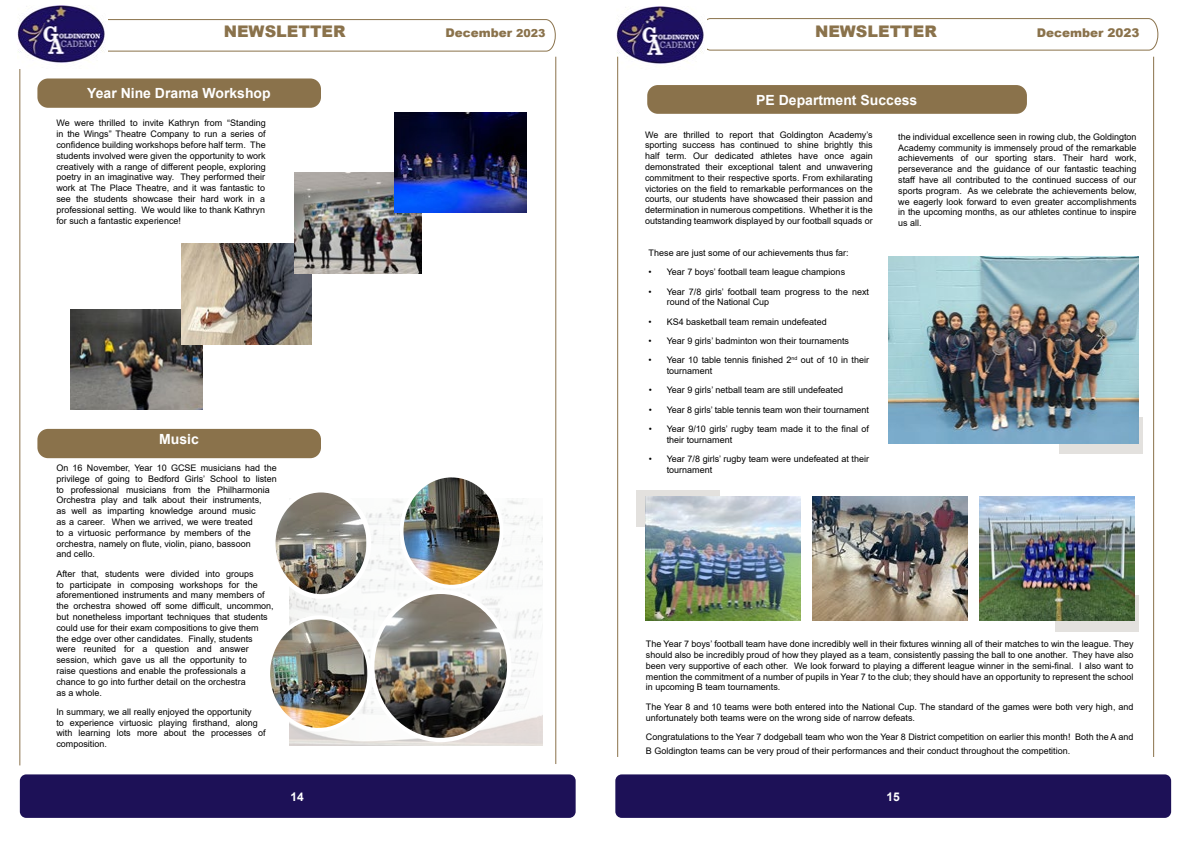
<style>
.page{position:relative;width:1191px;height:842px;background:#fff}
.page>*{position:absolute;margin:0;border:0;box-sizing:border-box;transform-origin:0 0}
.t1{font:900 16px "Arial";color:#8a724b}
.t2{font:700 14px "Arial";color:#fff}
.t3{font:900 12px "Arial";color:#8a724b}
.t4{font:700 12px "Arial";color:#fff}
.t5{font:9px/10.8px "Arial";color:#000}
.s1{font-size:11px}
</style>
<div class="page">
<div style="left:20px;top:774px;width:555px;height:44px;background:#1d1157;border-radius:6px"></div>
<div style="left:615px;top:774px;width:556px;height:44px;background:#1d1157;border-radius:6px"></div>
<svg style="left:108px;top:19px;width:448px;height:33px"></svg>
<svg style="left:707px;top:18px;width:451px;height:33px"></svg>
<img style="left:617px;top:7px;width:87px;height:63px">
<hr style="left:617px;top:57px;width:1px;height:700px;background:#8a724b">
<hr style="left:555px;top:57px;width:1px;height:707px;background:#8a724b">
<hr style="left:1153px;top:57px;width:1px;height:700px;background:#8a724b">
<hr style="left:19px;top:57px;width:1px;height:708px;background:#8a724b">
<img style="left:18px;top:6px;width:87px;height:63px">
<img style="left:290px;top:498px;width:252px;height:247px">
<div style="left:37px;top:78px;width:284px;height:30px;background:#8a724b;border-radius:11px"></div>
<div style="left:37px;top:429px;width:284px;height:29px;background:#8a724b;border-radius:11px"></div>
<div style="left:384px;top:136px;width:143px;height:112px;background:#fff;border:1px solid #fff"></div>
<img style="left:71px;top:309px;width:132px;height:101px">
<img style="left:181px;top:244px;width:131px;height:100px">
<img style="left:295px;top:173px;width:126px;height:101px">
<img style="left:394px;top:112px;width:132px;height:101px">
<div style="left:1059px;top:417px;width:83px;height:37px;background:#e3e1de"></div>
<div style="left:636px;top:490px;width:84px;height:37px;background:#e3e1de"></div>
<div style="left:1055px;top:595px;width:84px;height:37px;background:#e3e1de"></div>
<div style="left:647px;top:85px;width:380px;height:29px;background:#8a724b;border-radius:11px"></div>
<img style="left:889px;top:256px;width:249px;height:187px">
<img style="left:646px;top:497px;width:154px;height:124px">
<img style="left:812px;top:497px;width:155px;height:124px">
<img style="left:979px;top:497px;width:155px;height:124px">
<img style="left:277px;top:494px;width:89px;height:102px">
<div style="left:271px;top:488px;width:100px;height:111px;border:5px solid #fff;border-radius:50%"></div>
<img style="left:401px;top:479px;width:99px;height:108px">
<div style="left:400px;top:474px;width:103px;height:115px;border:4px solid #fff;border-radius:50%"></div>
<img style="left:271px;top:617px;width:97px;height:113px">
<div style="left:266px;top:615px;width:105px;height:117px;border:4px solid #fff;border-radius:50%"></div>
<img style="left:372px;top:592px;width:137px;height:148px">
<div style="left:370px;top:590px;width:141px;height:152px;border:4px solid #fff;border-radius:50%"></div>
<h1 class="t1" style="left:224px;top:20px;width:123px">NEWSLETTER</h1>
<h3 class="t3" style="left:445px;top:24px;width:101px">December <span class="s1">2023</span></h3>
<h1 class="t1" style="left:815px;top:20px;width:123px">NEWSLETTER</h1>
<h3 class="t3" style="left:1036px;top:24px;width:104px">December 2023</h3>
<h2 class="t2" style="left:87px;top:83px;width:185px">Year Nine Drama Workshop</h2>
<p class="t5" style="left:56px;top:118px;width:211px;text-align:justify">We were thrilled to invite Kathryn from “Standing in the Wings” Theatre Company to run a series of confidence building workshops before half term. The students involved were given the opportunity to work creatively with a range of different people, exploring poetry in an imaginative way. They performed their work at The Place Theatre, and it was fantastic to see the students showcase their hard work in a professional setting. We would like to thank Kathryn for such a fantastic experience!</p>
<h2 class="t2" style="left:159px;top:430px;width:41px">Music</h2>
<p class="t5" style="left:56px;top:462px;width:222px">On 16 November, Year 10 GCSE musicians had the privilege of going to Bedford Girls’ School to listen to professional musicians from the Philharmonia Orchestra play and talk about their instruments,<br>as well as imparting knowledge around music<br>as a career. When we arrived, we were treated<br>to a virtuosic performance by members of the orchestra, namely on flute, violin, piano, bassoon<br>and cello.</p>
<p class="t5" style="left:56px;top:568px;width:219px">After that, students were divided into groups<br>to participate in composing workshops for the aforementioned instruments and many members of the orchestra showed off some difficult, uncommon, but nonetheless important techniques that students could use for their exam compositions to give them<br>the edge over other candidates. Finally, students were reunited for a question and answer session, which gave us all the opportunity to<br>raise questions and enable the professionals a chance to go into further detail on the orchestra<br>as a whole.</p>
<p class="t5" style="left:56px;top:706px;width:211px">In summary, we all really enjoyed the opportunity<br>to experience virtuosic playing firsthand, along with learning lots more about the processes of composition.</p>
<h3 class="t4" style="left:290px;top:788px;width:15px">14</h3>
<h2 class="t2" style="left:756px;top:90px;width:163px">PE Department Success</h2>
<p class="t5" style="left:645px;top:129px;width:229px;text-align:justify">We are thrilled to report that Goldington Academy’s sporting success has continued to shine brightly this half term. Our dedicated athletes have once again demonstrated their exceptional talent and unwavering commitment to their respective sports. From exhilarating victories on the field to remarkable performances on the courts, our students have showcased their passion and determination in numerous competitions. Whether it is the outstanding teamwork displayed by our football squads or</p>
<p class="t5" style="left:898px;top:131px;width:240px;text-align:justify">the individual excellence seen in rowing club, the Goldington Academy community is immensely proud of the remarkable achievements of our sporting stars. Their hard work, perseverance and the guidance of our fantastic teaching staff have all contributed to the continued success of our sports program. As we celebrate the achievements below, we eagerly look forward to even greater accomplishments in the upcoming months, as our athletes continue to inspire us all.</p>
<p class="t5" style="left:648px;top:247px;width:202px">These are just some of our achievements thus far:</p>
<p class="t5" style="left:648px;top:267px;width:198px">• Year 7 boys’ football team league champions</p>
<p class="t5" style="left:666px;top:286px;width:204px;text-indent:-18px">• Year 7/8 girls’ football team progress to the next round of the National Cup</p>
<p class="t5" style="left:648px;top:316px;width:180px">• KS4 basketball team remain undefeated</p>
<p class="t5" style="left:648px;top:335px;width:202px">• Year 9 girls’ badminton won their tournaments</p>
<p class="t5" style="left:666px;top:355px;width:204px;text-indent:-18px">• Year 10 table tennis finished 2<sup>nd</sup> out of 10 in their tournament</p>
<p class="t5" style="left:648px;top:385px;width:196px">• Year 9 girls’ netball team are still undefeated</p>
<p class="t5" style="left:648px;top:404px;width:222px">• Year 8 girls’ table tennis team won their tournament</p>
<p class="t5" style="left:666px;top:423px;width:204px;text-indent:-18px">• Year 9/10 girls’ rugby team made it to the final of their tournament</p>
<p class="t5" style="left:666px;top:454px;width:204px;text-indent:-18px">• Year 7/8 girls’ rugby team were undefeated at their tournament</p>
<p class="t5" style="left:646px;top:639px;width:489px;text-align:justify">The Year 7 boys’ football team have done incredibly well in their fixtures winning all of their matches to win the league. They should also be incredibly proud of how they played as a team, consistently passing the ball to one another. They have also been very supportive of each other. We look forward to playing a different league winner in the semi-final. I also want to mention the commitment of a number of pupils in Year 7 to the club; they should have an opportunity to represent the school in upcoming B team tournaments.</p>
<p class="t5" style="left:646px;top:701px;width:489px">The Year 8 and 10 teams were both entered into the National Cup. The standard of the games were both very high, and unfortunately both teams were on the wrong side of narrow defeats.</p>
<p class="t5" style="left:646px;top:729px;width:489px;line-height:14.4px">Congratulations to the Year 7 dodgeball team who won the Year 8 District competition on earlier this month! Both the A and<br>B Goldington teams can be very proud of their performances and their conduct throughout the competition.</p>
<h3 class="t4" style="left:886px;top:788px;width:15px">15</h3>
</div>
